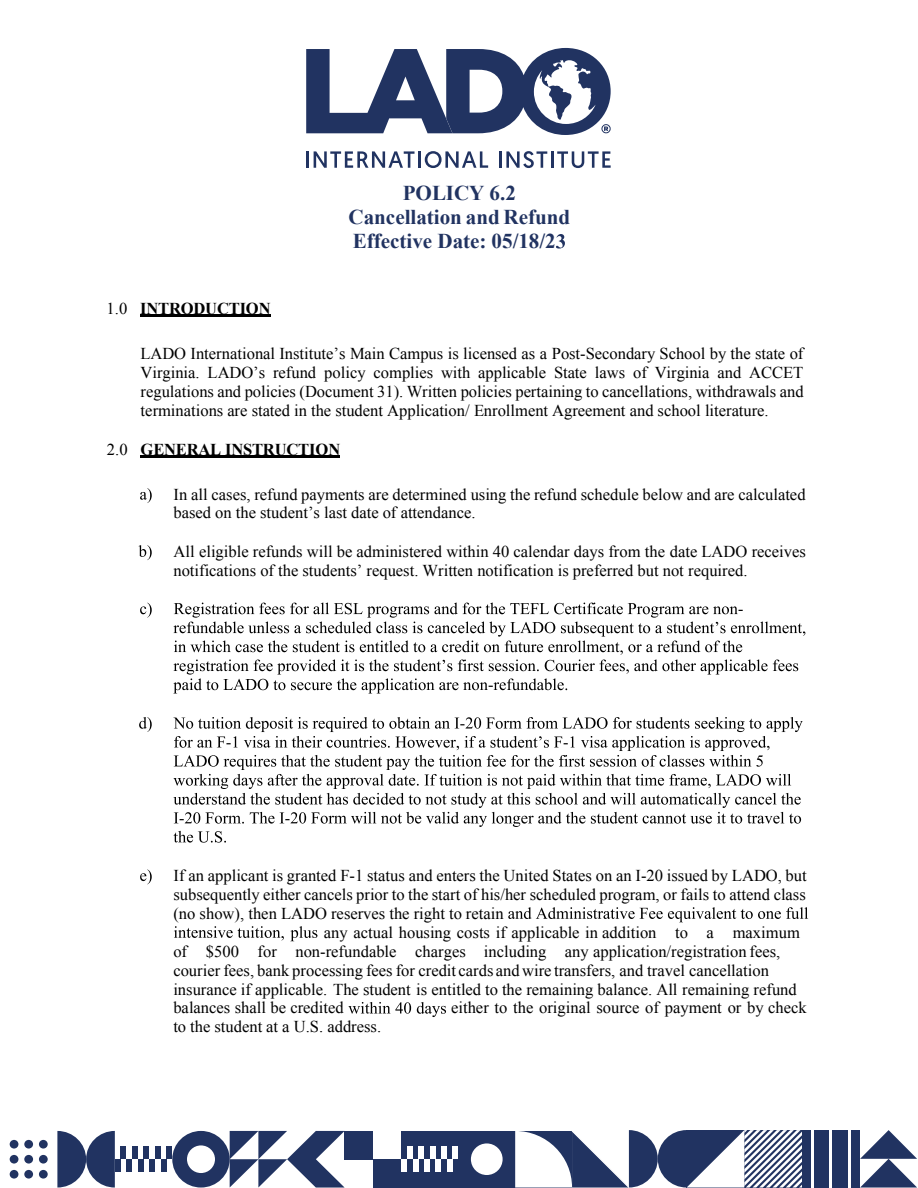
<style>
.page{position:relative;width:918px;height:1188px;background:#fff}
.page>*{position:absolute;margin:0;border:0;box-sizing:border-box;transform-origin:0 0}
.t1{font:700 21px/24.2px "Times New Roman";color:#213361;text-align:center}
.t2{font:16.5px/18.9px "Times New Roman";color:#000}
.t3{font:700 16.5px "Times New Roman";letter-spacing:-.015em;color:#000}
.s1{font-weight:400}
</style>
<div class="page">
<svg style="left:556px;top:234px;width:9px;height:15px"></svg>
<hr style="left:140px;top:314px;width:131px;height:2px;background:#000">
<hr style="left:140px;top:455px;width:200px;height:2px;background:#000">
<svg style="left:140px;top:488px;width:12px;height:15px"></svg>
<svg style="left:139px;top:545px;width:13px;height:15px"></svg>
<svg style="left:140px;top:603px;width:12px;height:15px"></svg>
<svg style="left:173px;top:603px;width:632px;height:91px"></svg>
<svg style="left:139px;top:717px;width:13px;height:15px"></svg>
<svg style="left:173px;top:717px;width:630px;height:126px"></svg>
<svg style="left:140px;top:869px;width:12px;height:15px"></svg>
<svg style="left:508px;top:907px;width:300px;height:15px"></svg>
<svg style="left:174px;top:926px;width:110px;height:14px"></svg>
<svg style="left:290px;top:926px;width:27px;height:15px"></svg>
<svg style="left:348px;top:1002px;width:98px;height:15px"></svg>
<hr style="left:306px;top:151px;width:3px;height:17px;background:#213361">
<svg style="left:314px;top:151px;width:101px;height:17px"></svg>
<hr style="left:418px;top:151px;width:3px;height:17px;background:#213361">
<svg style="left:425px;top:151px;width:63px;height:17px"></svg>
<hr style="left:499px;top:151px;width:3px;height:17px;background:#213361">
<svg style="left:506px;top:151px;width:41px;height:17px"></svg>
<hr style="left:551px;top:151px;width:3px;height:17px;background:#213361">
<svg style="left:557px;top:151px;width:54px;height:17px"></svg>
<svg style="left:306px;top:48px;width:305px;height:87px"></svg>
<div style="left:802px;top:1130px;width:58px;height:58px;background:#213361"></div>
<hr style="left:848px;top:1130px;width:2px;height:58px;background:#fff">
<hr style="left:830px;top:1130px;width:2px;height:58px;background:#fff">
<hr style="left:812px;top:1130px;width:2px;height:58px;background:#fff">
<svg style="left:860px;top:1130px;width:57px;height:58px"></svg>
<svg style="left:230px;top:1131px;width:115px;height:57px"></svg>
<svg style="left:57px;top:1131px;width:58px;height:57px"></svg>
<div style="left:39px;top:1140px;width:9px;height:9px;background:#213361;border-radius:50%"></div>
<div style="left:39px;top:1155px;width:9px;height:9px;background:#213361;border-radius:50%"></div>
<div style="left:39px;top:1170px;width:9px;height:9px;background:#213361;border-radius:50%"></div>
<div style="left:24px;top:1140px;width:9px;height:9px;background:#213361;border-radius:50%"></div>
<div style="left:10px;top:1140px;width:8px;height:9px;background:#213361;border-radius:50%"></div>
<div style="left:24px;top:1155px;width:9px;height:9px;background:#213361;border-radius:50%"></div>
<div style="left:10px;top:1155px;width:8px;height:9px;background:#213361;border-radius:50%"></div>
<div style="left:24px;top:1170px;width:9px;height:9px;background:#213361;border-radius:50%"></div>
<div style="left:10px;top:1170px;width:8px;height:9px;background:#213361;border-radius:50%"></div>
<div style="left:167px;top:1146px;width:5px;height:13px;background:#213361"></div>
<div style="left:161px;top:1159px;width:6px;height:13px;background:#213361"></div>
<div style="left:155px;top:1146px;width:6px;height:13px;background:#213361"></div>
<div style="left:144px;top:1146px;width:5px;height:13px;background:#213361"></div>
<div style="left:132px;top:1146px;width:6px;height:13px;background:#213361"></div>
<div style="left:121px;top:1146px;width:5px;height:13px;background:#213361"></div>
<div style="left:149px;top:1159px;width:6px;height:13px;background:#213361"></div>
<div style="left:138px;top:1159px;width:6px;height:13px;background:#213361"></div>
<div style="left:126px;top:1159px;width:6px;height:13px;background:#213361"></div>
<div style="left:115px;top:1159px;width:6px;height:13px;background:#213361"></div>
<div style="left:172px;top:1131px;width:58px;height:57px;background:#213361;border-radius:50%"></div>
<div style="left:187px;top:1145px;width:28px;height:28px;background:#fff;border-radius:50%"></div>
<div style="left:458px;top:1131px;width:57px;height:57px;background:#213361"></div>
<div style="left:401px;top:1131px;width:57px;height:57px;background:#213361"></div>
<div style="left:471px;top:1143px;width:32px;height:32px;background:#fff;border-radius:50%"></div>
<div style="left:345px;top:1131px;width:28px;height:28px;background:#213361"></div>
<div style="left:373px;top:1159px;width:28px;height:29px;background:#213361"></div>
<div style="left:453px;top:1146px;width:5px;height:13px;background:#fff"></div>
<div style="left:447px;top:1159px;width:6px;height:13px;background:#fff"></div>
<div style="left:441px;top:1146px;width:6px;height:13px;background:#fff"></div>
<div style="left:430px;top:1146px;width:6px;height:13px;background:#fff"></div>
<div style="left:419px;top:1146px;width:5px;height:13px;background:#fff"></div>
<div style="left:407px;top:1146px;width:6px;height:13px;background:#fff"></div>
<div style="left:436px;top:1159px;width:5px;height:13px;background:#fff"></div>
<div style="left:424px;top:1159px;width:6px;height:13px;background:#fff"></div>
<div style="left:413px;top:1159px;width:6px;height:13px;background:#fff"></div>
<div style="left:401px;top:1159px;width:6px;height:13px;background:#fff"></div>
<svg style="left:515px;top:1130px;width:287px;height:58px"></svg>
<p class="t1" style="left:349px;top:181px;width:223px">POLICY 6.2<br>Cancellation and Refund<br>Effective Date: 05/18/2</p>
<p class="t3" style="left:107px;top:299px;width:166px"><span class="s1">1.0</span> INTRODUCTION</p>
<p class="t2" style="left:140px;top:344px;width:665px;text-align:justify">LADO International Institute’s Main Campus is licensed as a Post-Secondary School by the state of Virginia. LADO’s refund policy complies with applicable State laws of Virginia and ACCET regulations and policies (Document 31). Written policies pertaining to cancellations, withdrawals and terminations are stated in the student Application/ Enrollment Agreement and school literature.</p>
<p class="t3" style="left:107px;top:440px;width:235px"><span class="s1">2.0</span> GENERAL INSTRUCTION</p>
<p class="t2" style="left:173px;top:485px;width:634px">In all cases, refund payments are determined using the refund schedule below and are calculated based on the student’s last date of attendance.</p>
<p class="t2" style="left:173px;top:542px;width:634px">All eligible refunds will be administered within 40 calendar days from the date LADO receives notifications of the students’ request. Written notification is preferred but not required.</p>
<p class="t2" style="left:174px;top:866px;width:635px">If an applicant is granted F-1 status and enters the United States on an I-20 issued by LADO, but</p>
<p class="t2" style="left:173px;top:885px;width:634px">subsequently either cancels prior to the start of his/her scheduled program, or fails to attend class</p>
<p class="t2" style="left:173px;top:904px;width:332px">(no show), then LADO reserves the right to retain</p>
<p class="t2" style="left:324px;top:923px;width:478px">any actual housing costs if applicable in addition to a maximum</p>
<p class="t2" style="left:173px;top:942px;width:609px">of $500 for non-refundable charges including any application/registration fees,</p>
<p class="t2" style="left:173px;top:961px;width:597px">courier fees, bank processing fees for credit cards andwire transfers, and travel cancellation</p>
<p class="t2" style="left:173px;top:980px;width:625px">insurance if applicable. The student is entitled to the remaining balance. All remaining refund</p>
<p class="t2" style="left:173px;top:998px;width:172px">balances shall be credited</p>
<p class="t2" style="left:451px;top:998px;width:357px">either to the original source of payment or by check</p>
<p class="t2" style="left:173px;top:1017px;width:209px">to the student at a U.S. address.</p>
</div>
